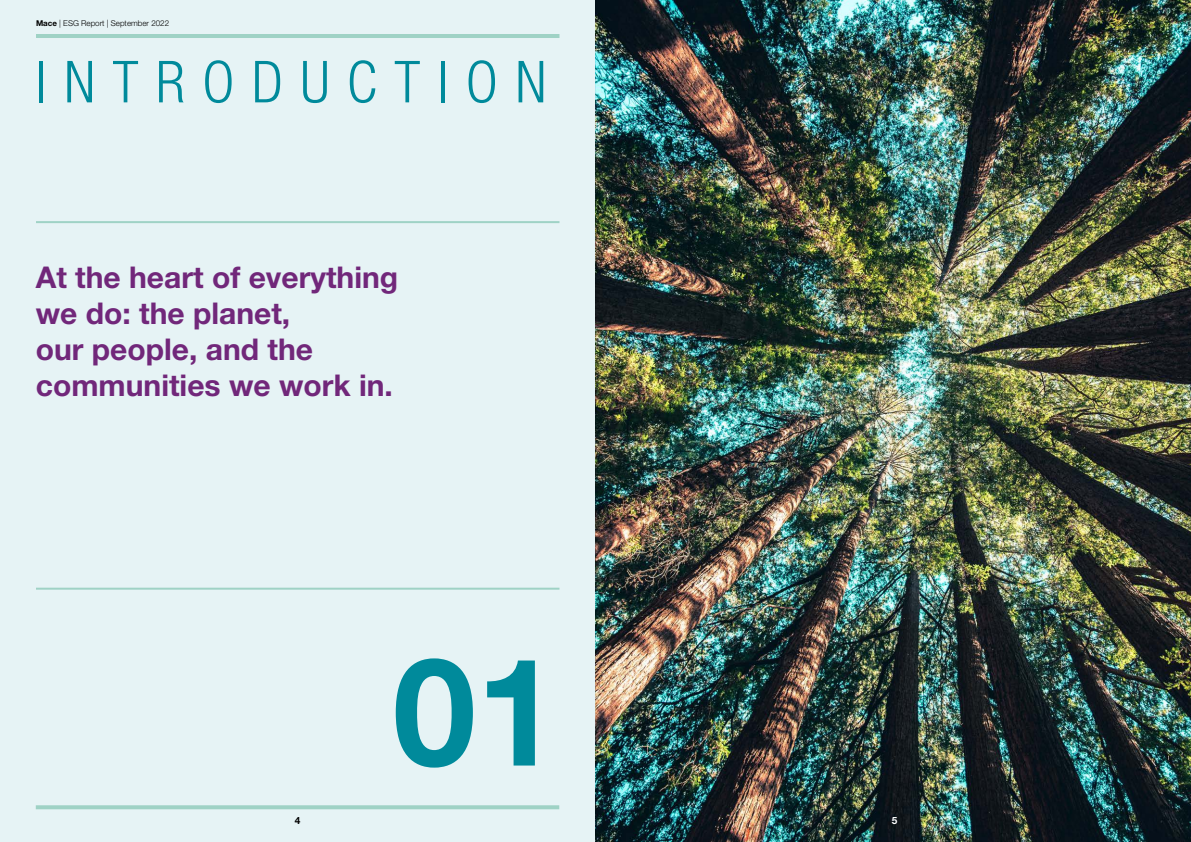
<style>
.page{position:relative;width:1191px;height:842px;background:#fff}
.page>*{position:absolute;margin:0;border:0;box-sizing:border-box;transform-origin:0 0}
.t1{font:700 150px "Helvetica Neue LT Std";color:#008a9b}
.t2{font:300 condensed 58px "Helvetica Neue LT Std";letter-spacing:.3em;color:#008a9b}
.t3{font:700 30px/36px "Helvetica Neue LT Std";color:#71277a}
.t4{font:700 10px "Helvetica Neue LT Std";color:#000}
.t5{font:700 10px "Helvetica Neue LT Std";color:#fff}
.t6{font:300 8px "Helvetica Neue LT Std";color:#000}
.s1{font-weight:700}
</style>
<div class="page">
<div style="left:0;top:0;width:595px;height:842px;background:#e6f3f5"></div>
<hr style="left:36px;top:34px;width:523px;height:4px;background:#9fd2c5">
<svg style="left:36px;top:805px;width:523px;height:4px;background:#a4d4c8"></svg>
<hr style="left:36px;top:588px;width:523px;height:2px;background:#9fd2c5">
<hr style="left:36px;top:221px;width:523px;height:2px;background:#9fd2c5">
<img style="left:595px;top:0;width:596px;height:842px">
<p class="t6" style="left:36px;top:18px;width:135px"><span class="s1">Mace</span> | ESG Report | September 2022</p>
<h2 class="t2" style="left:36px;top:49px;width:512px">INTRODUCTION</h2>
<p class="t3" style="left:36px;top:259px;width:364px">At the heart of everything we do: the planet,<br>our people, and the communities we work in.</p>
<p class="t4" style="left:295px;top:814px;width:7px">4</p>
<h1 class="t1" style="left:392px;top:619px;width:168px">01</h1>
<p class="t5" style="left:892px;top:814px;width:7px">5</p>
</div>
